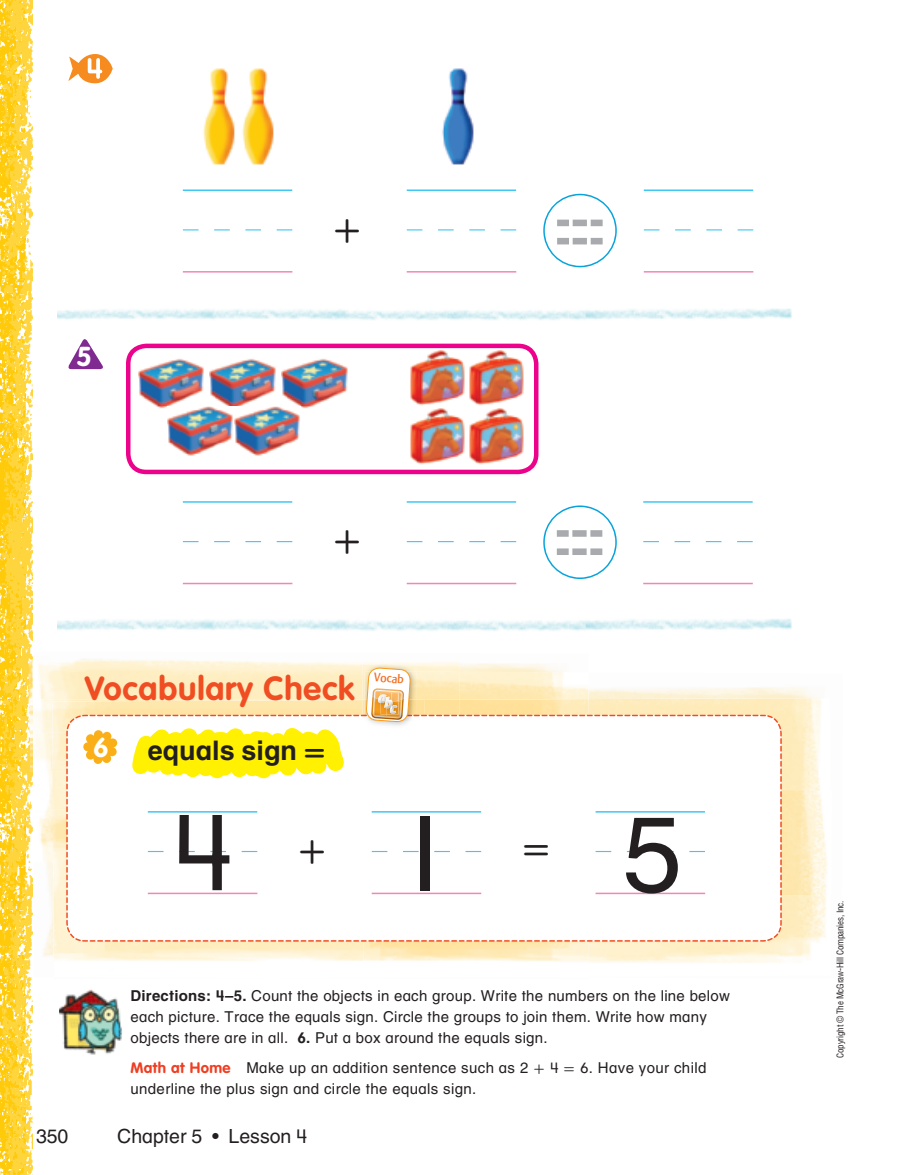
<style>
.page{position:relative;width:918px;height:1175px;background:#fff}
.page>*{position:absolute;margin:0;border:0;box-sizing:border-box;transform-origin:0 0}
.t1{font:108px "Macm Helv OTF";color:#231f20}
.t2{font:90px "Macm Helv OTF Dashed";color:#a8aaad}
.t3{font:600 36px "Uni Math";color:#231f20}
.t4{font:600 36px "Uni Math 2";color:#231f20}
.t5{font:700 33px "VAG Rounded Std";letter-spacing:.025em;color:#f04d22}
.t6{font:700 27px "Macm Helv OTF";color:#231f20}
.t7{font:700 27px "VAG Rounded Std";color:#fff}
.t8{font:19.5px "Macm Helv OTF";color:#231f20}
.t9{font:15px/21px "Macm Helv OTF";letter-spacing:.02em;color:#231f20}
.t10{font:12px "Formata OTF Cn";color:#f36e21;scale:1.11 1}
.t11{font:condensed 9px "Helvetica LT Std";letter-spacing:-.02em;color:#231f20}
.s1{font-family:"Uni Math";font-weight:800}
.s2{font-weight:700}
.s3{font-family:"VAG Rounded Std";font-weight:700;color:#ef3e22}
.s4{font-family:"Uni Math"}
</style>
<div class="page">
<img style="left:0;top:0;width:32px;height:1174px">
<img style="left:29px;top:660px;width:4px;height:30px">
<img style="left:38px;top:662px;width:28px;height:28px">
<img style="left:589px;top:698px;width:239px;height:266px">
<img style="left:484px;top:941px;width:105px;height:21px">
<img style="left:58px;top:308px;width:734px;height:12px">
<img style="left:58px;top:619px;width:734px;height:12px">
<img style="left:203px;top:68px;width:32px;height:97px">
<img style="left:442px;top:68px;width:32px;height:97px">
<img style="left:242px;top:68px;width:32px;height:97px">
<img style="left:138px;top:358px;width:66px;height:51px">
<img style="left:210px;top:358px;width:66px;height:48px">
<img style="left:281px;top:358px;width:67px;height:51px">
<img style="left:167px;top:406px;width:134px;height:50px">
<img style="left:410px;top:350px;width:55px;height:56px">
<img style="left:469px;top:350px;width:55px;height:56px">
<img style="left:410px;top:409px;width:55px;height:56px">
<img style="left:469px;top:409px;width:55px;height:56px">
<svg style="left:766px;top:941px;width:16px;height:1px"></svg>
<svg style="left:484px;top:714px;width:298px;height:227px"></svg>
<svg style="left:12px;top:690px;width:46px;height:484px"></svg>
<svg style="left:58px;top:690px;width:153px;height:365px"></svg>
<svg style="left:211px;top:940px;width:273px;height:21px;background:#fde5bd"></svg>
<svg style="left:68px;top:339px;width:35px;height:30px"></svg>
<svg style="left:68px;top:54px;width:45px;height:30px"></svg>
<hr style="left:183px;top:583px;width:109px;height:1px;background:#f287b6">
<hr style="left:183px;top:501px;width:109px;height:1px;background:#40c7f4">
<svg style="left:183px;top:541px;width:109px;height:1px"></svg>
<hr style="left:407px;top:583px;width:109px;height:1px;background:#f287b6">
<hr style="left:407px;top:501px;width:109px;height:1px;background:#40c7f4">
<svg style="left:407px;top:541px;width:109px;height:1px"></svg>
<svg style="left:543px;top:505px;width:74px;height:74px"></svg>
<hr style="left:643px;top:583px;width:110px;height:1px;background:#f287b6">
<hr style="left:643px;top:501px;width:110px;height:1px;background:#40c7f4">
<svg style="left:643px;top:541px;width:110px;height:1px"></svg>
<hr style="left:183px;top:271px;width:109px;height:1px;background:#f287b6">
<hr style="left:183px;top:189px;width:109px;height:2px;background:#40c7f4">
<svg style="left:183px;top:229px;width:109px;height:1px"></svg>
<hr style="left:407px;top:271px;width:109px;height:1px;background:#f287b6">
<hr style="left:407px;top:189px;width:109px;height:2px;background:#40c7f4">
<svg style="left:407px;top:229px;width:109px;height:1px"></svg>
<svg style="left:543px;top:194px;width:74px;height:73px"></svg>
<hr style="left:644px;top:271px;width:109px;height:1px;background:#f287b6">
<hr style="left:644px;top:189px;width:109px;height:2px;background:#40c7f4">
<svg style="left:644px;top:229px;width:109px;height:1px"></svg>
<svg style="left:66px;top:659px;width:693px;height:260px"></svg>
<div style="left:126px;top:344px;width:412px;height:130px;border:4px solid #ed028c;border-radius:18px"></div>
<p class="t7" style="left:76px;top:345px;width:17px">5</p>
<p class="t3" style="left:333px;top:213px;width:30px">+</p>
<p class="t3" style="left:333px;top:524px;width:30px">+</p>
<p class="t5" style="left:85px;top:674px;width:271px">Vocabulary Check</p>
<p class="t6" style="left:148px;top:740px;width:179px">equals sign <span class="s1">=</span></p>
<p class="t7" style="left:93px;top:736px;width:17px">6</p>
<p class="t10" style="left:374px;top:672px;width:28px;rotate:4deg">Vocab</p>
<p class="t2" style="left:554px;top:188px;width:54px">=</p>
<p class="t2" style="left:553px;top:498px;width:54px">=</p>
<p class="t1" style="left:172px;top:809px;width:61px">4</p>
<p class="t1" style="left:395px;top:809px;width:61px">1</p>
<p class="t1" style="left:622px;top:811px;width:61px">5</p>
<p class="t3" style="left:298px;top:834px;width:30px">+</p>
<p class="t4" style="left:522px;top:834px;width:30px">=</p>
<p class="t9" style="left:131px;top:986px;width:601px"><span class="s2">Directions: 4 –5.</span> Count the objects in each group. Write the numbers on the line below each picture. Trace the equals sign. Circle the groups to join them. Write how many objects there are in all. <span class="s2">6.</span> Put a box around the equals sign.</p>
<p class="t9" style="left:130px;top:1058px;width:577px"><span class="s3">Math at Home</span> Make up an addition sentence such as 2 <span class="s4">+</span> 4 <span class="s4">=</span> 6. Have your child underline the plus sign and circle the equals sign.</p>
<p class="t8" style="left:36px;top:1128px;width:34px">350</p>
<p class="t8" style="left:117px;top:1128px;width:191px">Chapter 5 • Lesson 4</p>
<p class="t11" style="left:836px;top:1058px;width:159px;rotate:-90deg">Copyright © The McGraw-Hill Companies, Inc.</p>
</div>
